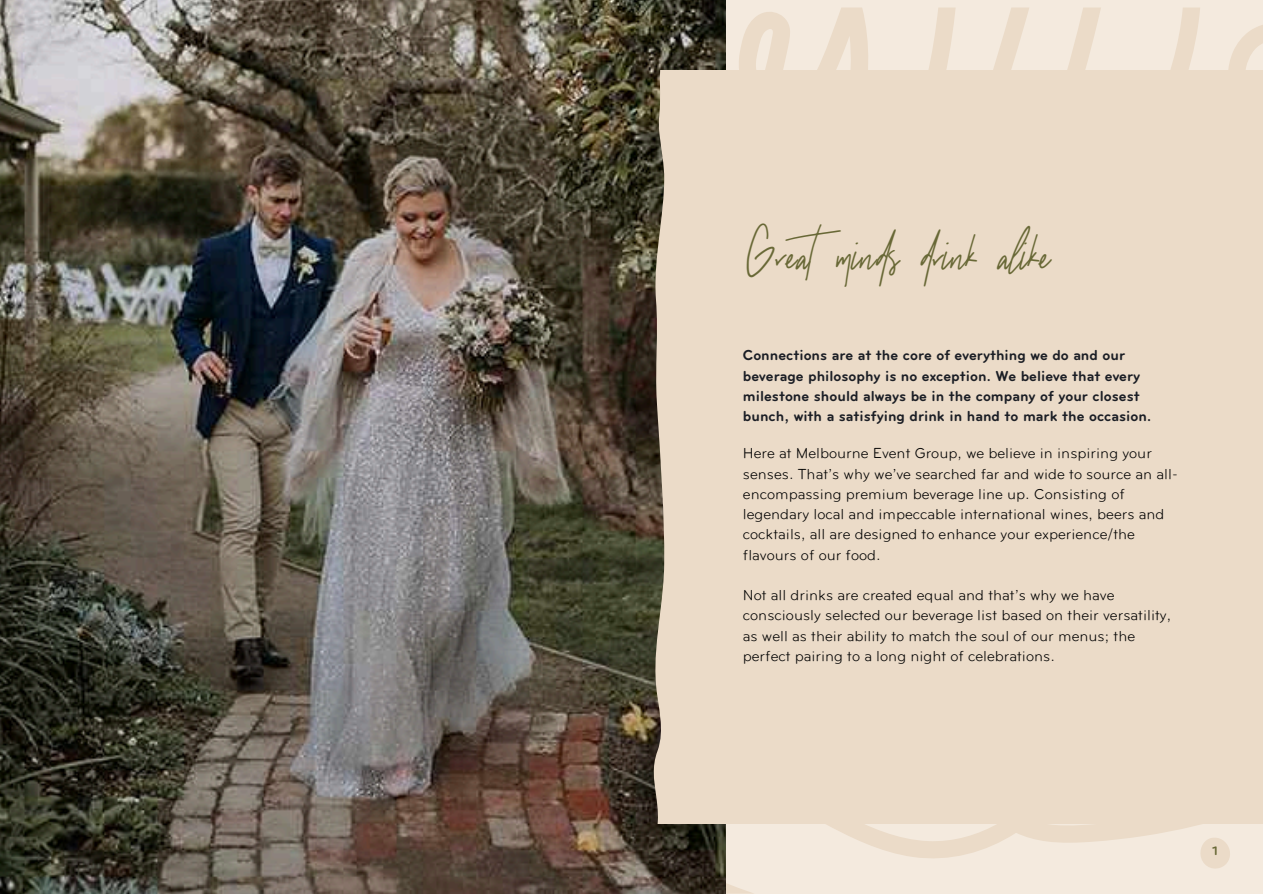
<style>
.page{position:relative;width:1263px;height:894px;background:#fff}
.page>*{position:absolute;margin:0;border:0;box-sizing:border-box;transform-origin:0 0}
.t1{font:36px "Sydney Alternate";color:#686836}
.t2{font:15px/20.2px "Bryant";color:#000}
.t3{font:700 15px/20.2px "Bryant";color:#1b1e25}
.t4{font:700 12.75px "Bryant";color:#686836}
</style>
<div class="page">
<div style="left:403px;top:8px;width:860px;height:885px;background:#f4eade"></div>
<svg style="left:726px;top:823px;width:537px;height:35px"></svg>
<svg style="left:739px;top:12px;width:51px;height:58px;fill:#ebdbc8"></svg>
<svg style="left:851px;top:8px;width:104px;height:62px"></svg>
<svg style="left:955px;top:8px;width:245px;height:62px"></svg>
<svg style="left:1148px;top:18px;width:115px;height:52px"></svg>
<img style="left:0;top:0;width:726px;height:893px">
<div style="left:652px;top:70px;width:611px;height:753px;background:#ebdbc8"></div>
<svg style="left:1200px;top:837px;width:31px;height:31px"></svg>
<h1 class="t1" style="left:746px;top:234px;width:306px">Greatminds drink alike</h1>
<p class="t3" style="left:743px;top:346px;width:410px">Connections are at the core of everything we do and our beverage philosophy is no exception. We believe that every milestone should always be in the company of your closest bunch, with a satisfying drink in hand to mark the occasion.</p>
<p class="t2" style="left:743px;top:443px;width:437px">Here at Melbourne Event Group, we believe in inspiring your senses. That’s why we’ve searched far and wide to source an all&shy;encompassing premium beverage line up. Consisting of legendary local and impeccable international wines, beers and cocktails, all are designed to enhance your experience/the flavours of our food.</p>
<p class="t2" style="left:743px;top:584px;width:430px">Not all drinks are created equal and that’s why we have consciously selected our beverage list based on their versatility, as well as their ability to match the soul of our menus; the perfect pairing to a long night of celebrations.</p>
<p class="t4" style="left:1212px;top:846px;width:7px">1</p>
</div>
